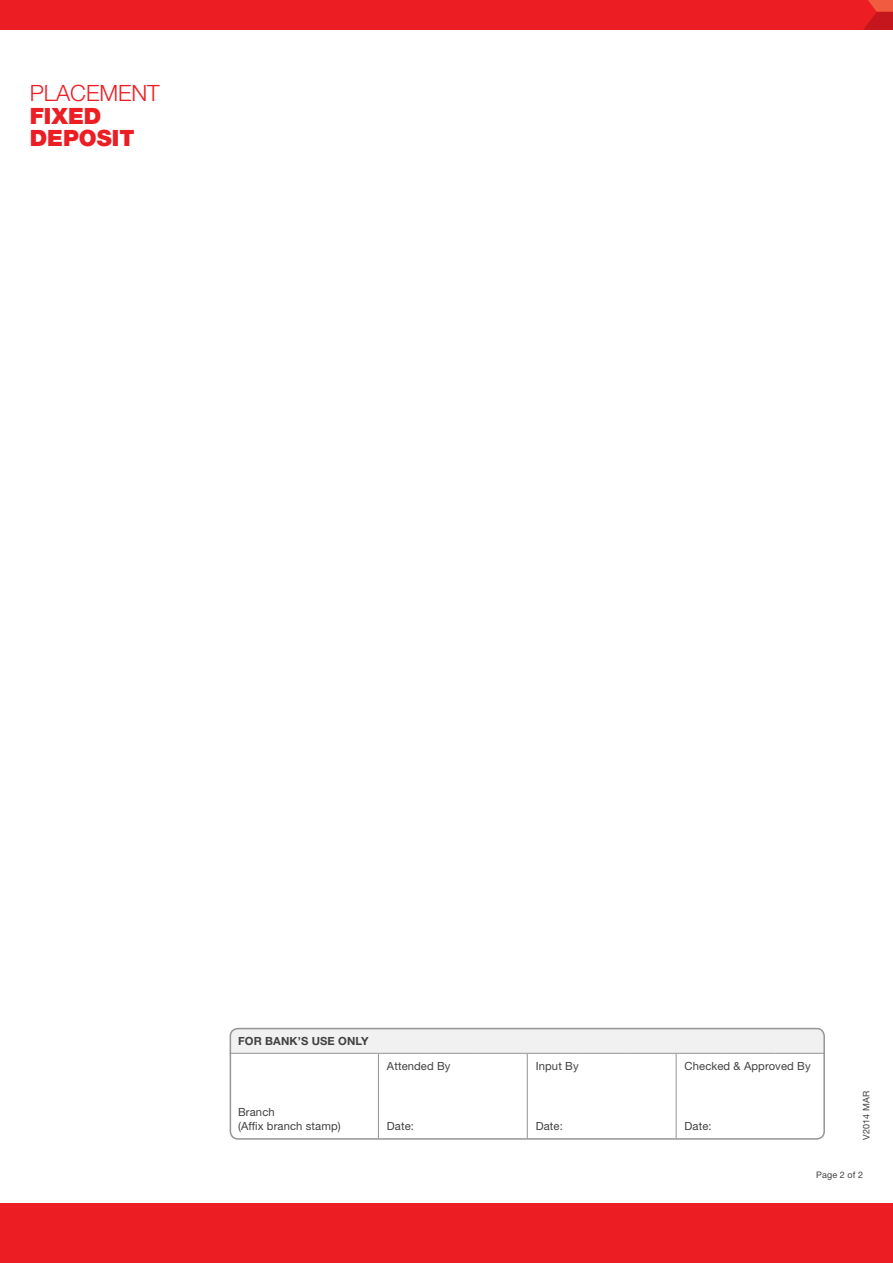
<style>
.page{position:relative;width:893px;height:1263px;background:#fff}
.page>*{position:absolute;margin:0;border:0;box-sizing:border-box;transform-origin:0 0}
.t1{font:900 22.5px/22.5px "Helvetica Neue LT Std";color:#ed1d24}
.t2{font:300 22.5px "Helvetica Neue LT Std";color:#ed1d24}
.t3{font:11.25px/13.5px "Helvetica Neue LT Std";letter-spacing:.01em;color:#414042}
.t4{font:700 11.25px "Helvetica Neue LT Std";letter-spacing:.01em;color:#414042}
.t5{font:9px "Helvetica Neue LT Std";letter-spacing:.01em;color:#414042}
</style>
<div class="page">
<div style="left:0;top:1203px;width:893px;height:60px;background:#ed1d24"></div>
<div style="left:0;top:0;width:893px;height:30px;background:#ed1d24"></div>
<svg style="left:863px;top:0;width:30px;height:30px"></svg>
<div style="left:230px;top:1028px;width:592px;height:25px;background:#f1f1f2"></div>
<hr style="left:378px;top:1054px;width:1px;height:84px;background:#939598">
<hr style="left:676px;top:1054px;width:1px;height:84px;background:#939598">
<hr style="left:230px;top:1053px;width:148px;height:1px;background:#939598">
<hr style="left:378px;top:1053px;width:50px;height:1px;background:#939598">
<hr style="left:428px;top:1053px;width:50px;height:1px;background:#939598">
<hr style="left:478px;top:1053px;width:49px;height:1px;background:#939598">
<hr style="left:527px;top:1053px;width:50px;height:1px;background:#939598">
<hr style="left:577px;top:1053px;width:49px;height:1px;background:#939598">
<hr style="left:626px;top:1053px;width:50px;height:1px;background:#939598">
<hr style="left:676px;top:1053px;width:50px;height:1px;background:#939598">
<hr style="left:726px;top:1053px;width:49px;height:1px;background:#939598">
<hr style="left:775px;top:1053px;width:50px;height:1px;background:#939598">
<hr style="left:527px;top:1054px;width:1px;height:84px;background:#939598">
<div style="left:230px;top:1028px;width:595px;height:112px;border:2px solid #939598;border-radius:8px"></div>
<h1 class="t2" style="left:30px;top:79px;width:132px">PLACEMENT</h1>
<h1 class="t1" style="left:30px;top:104px;width:106px">FIXED<br>DEPOSIT</h1>
<p class="t4" style="left:238px;top:1034px;width:132px">FOR BANK’S USE ONLY</p>
<p class="t3" style="left:238px;top:1105px;width:104px">Branch<br>(Affix branch stamp)</p>
<p class="t3" style="left:387px;top:1059px;width:65px">Attended By</p>
<p class="t3" style="left:387px;top:1119px;width:29px">Date:</p>
<p class="t3" style="left:536px;top:1059px;width:44px">Input By</p>
<p class="t3" style="left:536px;top:1119px;width:29px">Date:</p>
<p class="t3" style="left:685px;top:1059px;width:128px">Checked &amp; Approved By</p>
<p class="t3" style="left:685px;top:1119px;width:29px">Date:</p>
<p class="t5" style="left:861px;top:1140px;width:50px;rotate:-90deg">V2014 MAR</p>
<p class="t5" style="left:816px;top:1169px;width:48px">Page 2 of 2</p>
</div>
